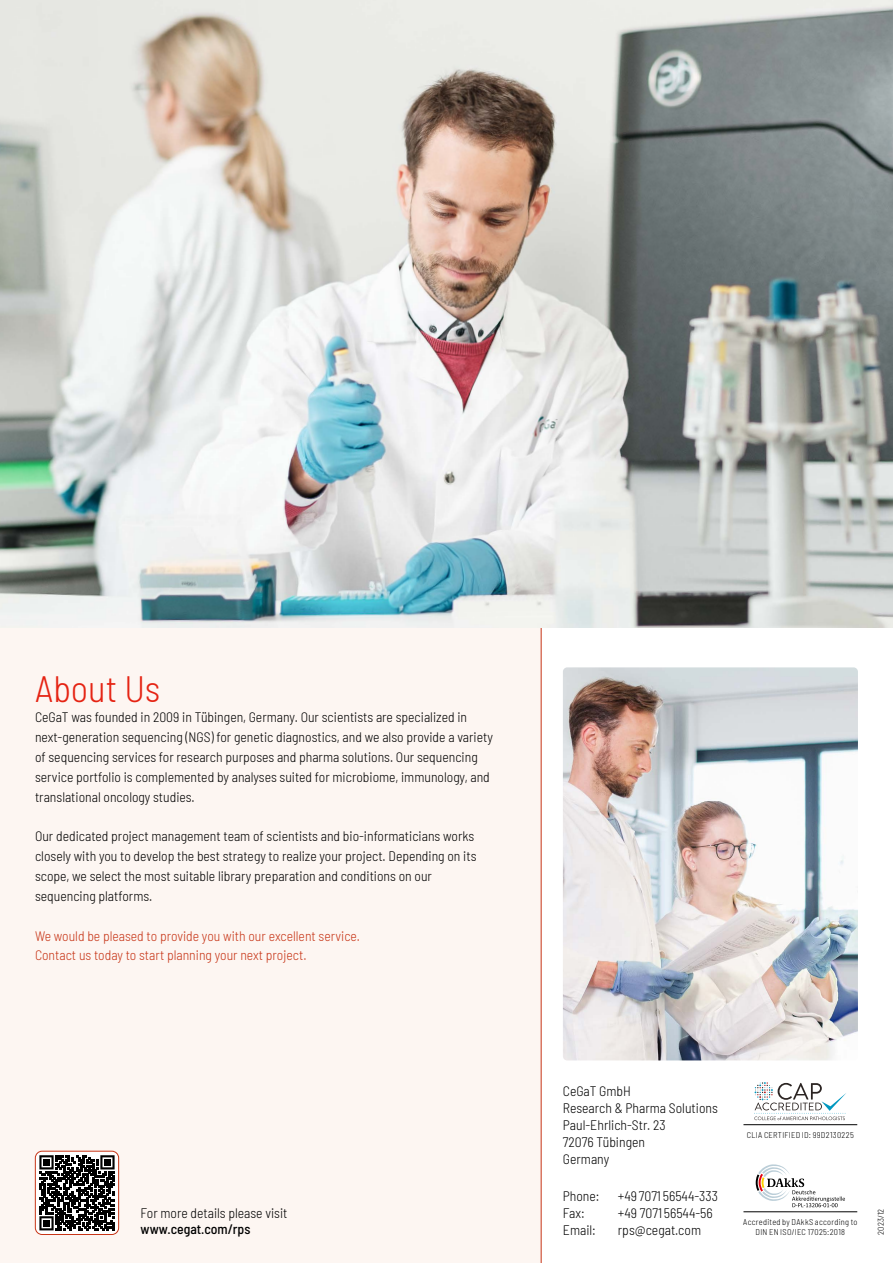
<style>
.page{position:relative;width:893px;height:1263px;background:#fff}
.page>*{position:absolute;margin:0;border:0;box-sizing:border-box;transform-origin:0 0}
.t1{font:300 semi-condensed 36.6px "Barlow";color:#e52313}
.t2{font:300 semi-condensed 13.8px/19.8px "Barlow";color:#000}
.t3{font:300 semi-condensed 13.8px/19.8px "Barlow";color:#c73517}
.t4{font:500 semi-condensed 13.8px "Barlow";color:#000}
.t5{font:300 semi-condensed 8.4px/10.1px "Barlow";letter-spacing:.035em;color:#000;text-align:center}
</style>
<div class="page">
<div style="left:0;top:627px;width:541px;height:636px;background:#fdf6f2"></div>
<svg style="left:35px;top:1151px;width:84px;height:83px"></svg>
<div style="left:43px;top:1159px;width:7px;height:6px;background:#000"></div>
<div style="left:104px;top:1159px;width:7px;height:6px;background:#000"></div>
<div style="left:43px;top:1220px;width:7px;height:6px;background:#000"></div>
<div style="left:35px;top:1151px;width:84px;height:84px;border:1px solid #c73517;border-radius:7px"></div>
<svg style="left:754px;top:1082px;width:92px;height:38px"></svg>
<hr style="left:743px;top:1124px;width:114px;height:1px;background:#000">
<hr style="left:743px;top:1211px;width:114px;height:1px;background:#000">
<div style="left:747px;top:1156px;width:106px;height:60px;background:#fff"></div>
<svg style="left:756px;top:1164px;width:89px;height:43px"></svg>
<img style="left:563px;top:667px;width:295px;height:393px">
<img style="left:0;top:0;width:893px;height:627px">
<h1 class="t1" style="left:35px;top:674px;width:127px">About Us</h1>
<p class="t2" style="left:35px;top:708px;width:459px">CeGaT was founded in 2009 in Tübingen, Germany. Our scientists are specialized in next-generation sequencing (NGS) for genetic diagnostics, and we also provide a variety of sequencing services for research purposes and pharma solutions. Our sequencing service portfolio is complemented by analyses suited for microbiome, immunology, and translational oncology studies.</p>
<p class="t2" style="left:35px;top:827px;width:443px">Our dedicated project management team of scientists and bio-informaticians works closely with you to develop the best strategy to realize your project. Depending on its scope, we select the most suitable library preparation and conditions on our sequencing platforms.</p>
<p class="t3" style="left:35px;top:927px;width:326px">We would be pleased to provide you with our excellent service.<br>Contact us today to start planning your next project.</p>
<p class="t2" style="left:141px;top:1204px;width:148px">For more details please visit</p>
<p class="t4" style="left:141px;top:1224px;width:111px">www.cegat.com/rps</p>
<p class="t2" style="left:563px;top:1083px;width:156px;line-height:17px">CeGaT GmbH<br>Research &amp; Pharma Solutions<br>Paul-Ehrlich-Str. 23<br>72076 Tübingen<br>Germany</p>
<p class="t2" style="left:563px;top:1187px;width:38px">Phone:</p>
<p class="t2" style="left:618px;top:1187px;width:102px">+49 7071 56544-333</p>
<p class="t2" style="left:563px;top:1204px;width:23px">Fax:</p>
<p class="t2" style="left:618px;top:1204px;width:96px">+49 7071 56544-56</p>
<p class="t2" style="left:563px;top:1221px;width:35px">Email:</p>
<p class="t2" style="left:618px;top:1221px;width:85px">rps@cegat.com</p>
<p class="t5" style="left:747px;top:1130px;width:109px">CLIA CERTIFIED ID: 99D2130225</p>
<p class="t5" style="left:743px;top:1217px;width:116px">Accredited by DAkkS according to<br>DIN EN ISO/IEC 17025:2018</p>
<p class="t5" style="left:876px;top:1235px;width:28px;rotate:-90deg">2023/12</p>
</div>
